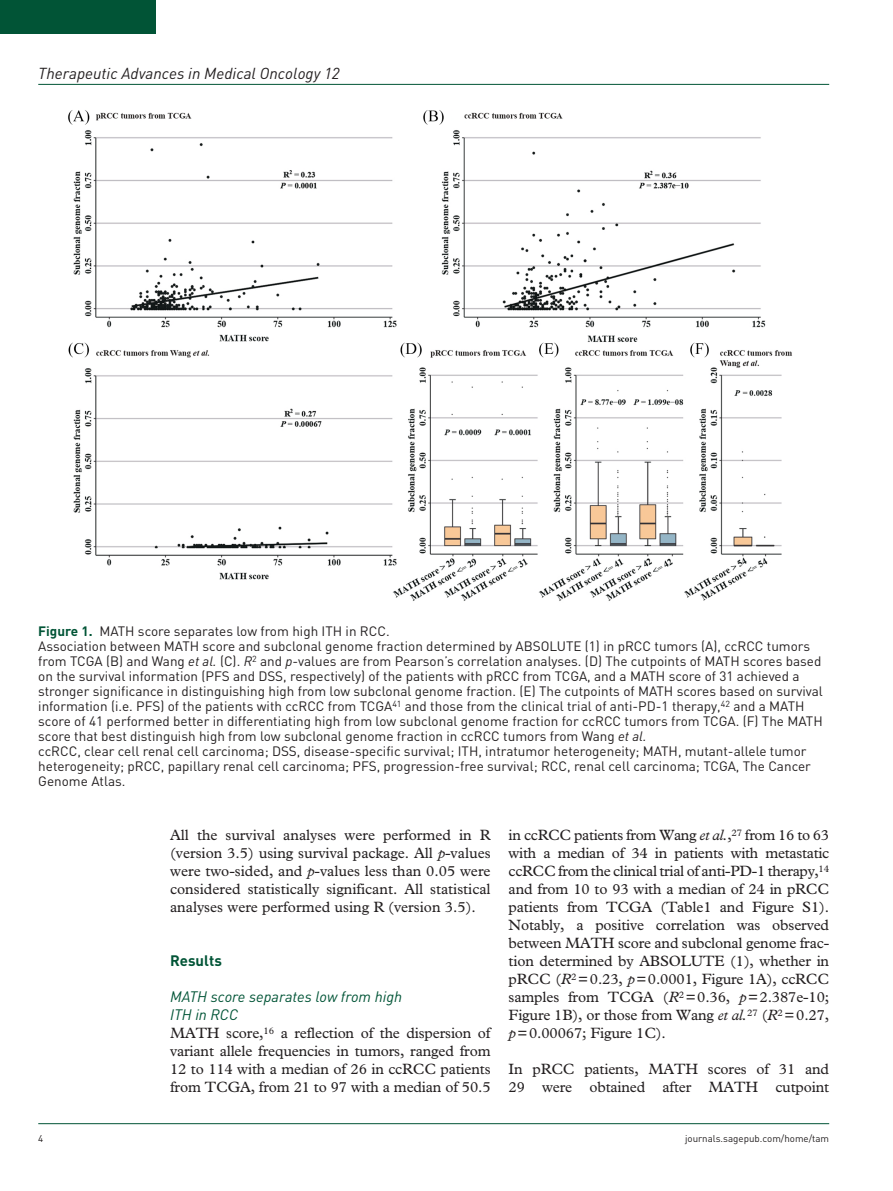
<style>
.page{position:relative;width:893px;height:1191px;background:#fff}
.page>*{position:absolute;margin:0;border:0;box-sizing:border-box;transform-origin:0 0}
.t1{font:italic 15.75px "DIN";color:#231f20}
.t2{font:15px/18px "Plantin Std";letter-spacing:-.01em;color:#231f20;text-align:justify}
.t3{font:italic 15px/18px "DIN";color:#015436}
.t4{font:700 15px "DIN";color:#015436}
.t5{font:13.5px/15px "DIN";color:#231f20}
.t6{font:9.75px "DIN";color:#231f20}
.s1{font-weight:700;color:#015436}
.s2{font-style:italic}
</style>
<div class="page">
<hr style="left:38px;top:84px;width:791px;height:1px;background:#015436">
<hr style="left:38px;top:1123px;width:791px;height:1px;background:#015436">
<div style="left:0;top:0;width:155px;height:34px;background:#015436"></div>
<img style="left:68px;top:110px;width:724px;height:491px">
<p class="t1" style="left:38px;top:63px;width:303px">Therapeutic Advances in Medical Oncology 12</p>
<p class="t5" style="left:38px;top:623px;width:786px"><span class="s1">Figure 1.</span> MATH score separates low from high ITH in RCC.<br>Association between MATH score and subclonal genome fraction determined by ABSOLUTE (1) in pRCC tumors (A), ccRCC tumors from TCGA (B) and Wang <span class="s2">et al.</span> (C). <span class="s2">R</span><sup>2</sup> and <span class="s2">p</span>-values are from Pearson’s correlation analyses. (D) The cutpoints of MATH scores based on the survival information (PFS and DSS, respectively) of the patients with pRCC from TCGA, and a MATH score of 31 achieved a stronger significance in distinguishing high from low subclonal genome fraction. (E) The cutpoints of MATH scores based on survival information (i.e. PFS) of the patients with ccRCC from TCGA<sup>41</sup> and those from the clinical trial of anti-PD-1 therapy,<sup>42</sup> and a MATH score of 41 performed better in differentiating high from low subclonal genome fraction for ccRCC tumors from TCGA. (F) The MATH score that best distinguish high from low subclonal genome fraction in ccRCC tumors from Wang <span class="s2">et al.<br></span>ccRCC, clear cell renal cell carcinoma; DSS, disease-specific survival; ITH, intratumor heterogeneity; MATH, mutant-allele tumor heterogeneity; pRCC, papillary renal cell carcinoma; PFS, progression-free survival; RCC, renal cell carcinoma; TCGA, The Cancer Genome Atlas.</p>
<p class="t2" style="left:170px;top:826px;width:322px">All the survival analyses were performed in R (version 3.5) using survival package. All <span class="s2">p</span>-values were two-sided, and <span class="s2">p</span>-values less than 0.05 were considered statistically significant. All statistical analyses were performed using R (version 3.5).</p>
<p class="t4" style="left:170px;top:951px;width:53px">Results</p>
<p class="t3" style="left:170px;top:987px;width:234px">MATH score separates low from high<br>ITH in RCC</p>
<p class="t2" style="left:170px;top:1024px;width:322px">MATH score,<sup>16</sup> a reflection of the dispersion of variant allele frequencies in tumors, ranged from 12 to 114 with a median of 26 in ccRCC patients from TCGA, from 21 to 97 with a median of 50.5</p>
<p class="t2" style="left:509px;top:826px;width:322px">in ccRCC patients from Wang <span class="s2">et al.</span>,<sup>27</sup> from 16 to 63 with a median of 34 in patients with metastatic ccRCC from the clinical trial of anti-PD-1 therapy,<sup>14 </sup>and from 10 to 93 with a median of 24 in pRCC patients from TCGA (Table1 and Figure S1).<br>Notably, a positive correlation was observed between MATH score and subclonal genome frac&shy;tion determined by ABSOLUTE (1), whether in pRCC (<span class="s2">R</span><sup>2</sup> =0.23, <span class="s2">p</span>=0.0001, Figure 1A), ccRCC samples from TCGA (<span class="s2">R</span><sup>2</sup> =0.36, <span class="s2">p</span>=2.387e-10; Figure 1B), or those from Wang <span class="s2">et al.</span><sup>27</sup> (<span class="s2">R</span><sup>2</sup> =0.27, <span class="s2">p</span>=0.00067; Figure 1C).</p>
<p class="t2" style="left:509px;top:1060px;width:322px">In pRCC patients, MATH scores of 31 and<br>29 were obtained after MATH cutpoint</p>
<p class="t6" style="left:38px;top:1132px;width:7px">4</p>
<p class="t6" style="left:685px;top:1132px;width:146px">journals.sagepub.com/home/tam</p>
</div>
